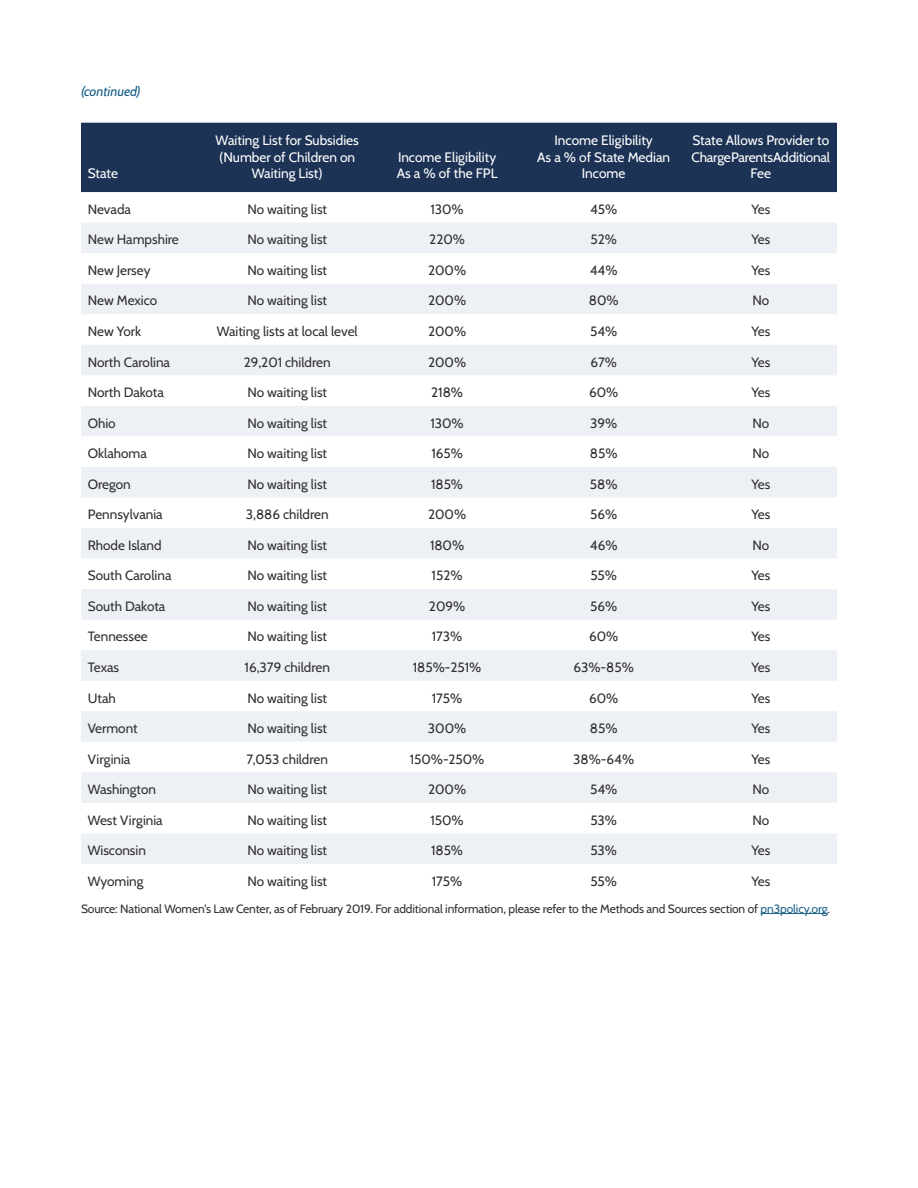
<style>
.page{position:relative;width:918px;height:1188px;background:#fff}
.page>*{position:absolute;margin:0;border:0;box-sizing:border-box;transform-origin:0 0}
.BODY_text{font:13.65px/16.6px "Cabin";color:#fff;text-align:center}
.TBL_body_state{font:13.5px "Cabin";color:#312f30}
.TBL_H1{font:italic 13.5px "Cabin";color:#135e85}
.TBL_notes_source{font:12px "Cabin";letter-spacing:-.01em;color:#312f30}
.s1{color:#1e6389}
</style>
<div class="page">
<div style="left:81px;top:123px;width:756px;height:69px;background:#1d3355"></div>
<svg style="left:81px;top:223px;width:756px;height:641px;fill:#edf1f5"></svg>
<hr style="left:761px;top:913px;width:67px;height:1px;background:#1e6389">
<p class="TBL_H1" style="left:81px;top:81px;width:61px">(continued)</p>
<p class="BODY_text" style="left:88px;top:164px;width:32px">State</p>
<p class="BODY_text" style="left:216px;top:131px;width:145px">Waiting List for Subsidies (Number of Children on<br>Waiting List)</p>
<p class="BODY_text" style="left:397px;top:148px;width:102px;text-align:left">Income Eligibility<br>As a % of the FPL</p>
<p class="BODY_text" style="left:537px;top:131px;width:134px">Income Eligibility<br>As a % of State Median<br>Income</p>
<p class="BODY_text" style="left:692px;top:131px;width:140px">State Allows Provider to<br>Charge Parents Additional<br>Fee</p>
<p class="TBL_body_state" style="left:88px;top:198px;width:45px">Nevada</p>
<p class="TBL_body_state" style="left:247px;top:198px;width:81px">No waiting list</p>
<p class="TBL_body_state" style="left:430px;top:198px;width:35px">130%</p>
<p class="TBL_body_state" style="left:590px;top:198px;width:29px">45%</p>
<p class="TBL_body_state" style="left:751px;top:198px;width:21px">Yes</p>
<p class="TBL_body_state" style="left:88px;top:229px;width:93px">New Hampshire</p>
<p class="TBL_body_state" style="left:247px;top:229px;width:81px">No waiting list</p>
<p class="TBL_body_state" style="left:429px;top:229px;width:37px">220%</p>
<p class="TBL_body_state" style="left:590px;top:229px;width:28px">52%</p>
<p class="TBL_body_state" style="left:751px;top:229px;width:21px">Yes</p>
<p class="TBL_body_state" style="left:88px;top:260px;width:64px">New Jersey</p>
<p class="TBL_body_state" style="left:247px;top:260px;width:81px">No waiting list</p>
<p class="TBL_body_state" style="left:428px;top:260px;width:40px">200%</p>
<p class="TBL_body_state" style="left:590px;top:260px;width:29px">44%</p>
<p class="TBL_body_state" style="left:751px;top:260px;width:21px">Yes</p>
<p class="TBL_body_state" style="left:88px;top:290px;width:71px">New Mexico</p>
<p class="TBL_body_state" style="left:247px;top:290px;width:81px">No waiting list</p>
<p class="TBL_body_state" style="left:428px;top:290px;width:40px">200%</p>
<p class="TBL_body_state" style="left:589px;top:290px;width:31px">80%</p>
<p class="TBL_body_state" style="left:752px;top:290px;width:18px">No</p>
<p class="TBL_body_state" style="left:88px;top:321px;width:55px">New York</p>
<p class="TBL_body_state" style="left:217px;top:321px;width:143px">Waiting lists at local level</p>
<p class="TBL_body_state" style="left:428px;top:321px;width:40px">200%</p>
<p class="TBL_body_state" style="left:590px;top:321px;width:29px">54%</p>
<p class="TBL_body_state" style="left:751px;top:321px;width:21px">Yes</p>
<p class="TBL_body_state" style="left:88px;top:351px;width:84px">North Carolina</p>
<p class="TBL_body_state" style="left:244px;top:351px;width:88px">29,201 children</p>
<p class="TBL_body_state" style="left:428px;top:351px;width:40px">200%</p>
<p class="TBL_body_state" style="left:590px;top:351px;width:28px">67%</p>
<p class="TBL_body_state" style="left:751px;top:351px;width:21px">Yes</p>
<p class="TBL_body_state" style="left:88px;top:382px;width:78px">North Dakota</p>
<p class="TBL_body_state" style="left:247px;top:382px;width:81px">No waiting list</p>
<p class="TBL_body_state" style="left:431px;top:382px;width:33px">218%</p>
<p class="TBL_body_state" style="left:589px;top:382px;width:31px">60%</p>
<p class="TBL_body_state" style="left:751px;top:382px;width:21px">Yes</p>
<p class="TBL_body_state" style="left:88px;top:412px;width:29px">Ohio</p>
<p class="TBL_body_state" style="left:247px;top:412px;width:81px">No waiting list</p>
<p class="TBL_body_state" style="left:430px;top:412px;width:35px">130%</p>
<p class="TBL_body_state" style="left:590px;top:412px;width:29px">39%</p>
<p class="TBL_body_state" style="left:752px;top:412px;width:18px">No</p>
<p class="TBL_body_state" style="left:88px;top:443px;width:61px">Oklahoma</p>
<p class="TBL_body_state" style="left:247px;top:443px;width:81px">No waiting list</p>
<p class="TBL_body_state" style="left:431px;top:443px;width:33px">165%</p>
<p class="TBL_body_state" style="left:590px;top:443px;width:29px">85%</p>
<p class="TBL_body_state" style="left:752px;top:443px;width:18px">No</p>
<p class="TBL_body_state" style="left:88px;top:473px;width:44px">Oregon</p>
<p class="TBL_body_state" style="left:247px;top:473px;width:81px">No waiting list</p>
<p class="TBL_body_state" style="left:431px;top:473px;width:34px">185%</p>
<p class="TBL_body_state" style="left:590px;top:473px;width:29px">58%</p>
<p class="TBL_body_state" style="left:751px;top:473px;width:21px">Yes</p>
<p class="TBL_body_state" style="left:88px;top:504px;width:76px">Pennsylvania</p>
<p class="TBL_body_state" style="left:246px;top:504px;width:84px">3,886 children</p>
<p class="TBL_body_state" style="left:428px;top:504px;width:40px">200%</p>
<p class="TBL_body_state" style="left:590px;top:504px;width:29px">56%</p>
<p class="TBL_body_state" style="left:751px;top:504px;width:21px">Yes</p>
<p class="TBL_body_state" style="left:88px;top:534px;width:75px">Rhode Island</p>
<p class="TBL_body_state" style="left:247px;top:534px;width:81px">No waiting list</p>
<p class="TBL_body_state" style="left:430px;top:534px;width:36px">180%</p>
<p class="TBL_body_state" style="left:590px;top:534px;width:29px">46%</p>
<p class="TBL_body_state" style="left:752px;top:534px;width:18px">No</p>
<p class="TBL_body_state" style="left:88px;top:565px;width:85px">South Carolina</p>
<p class="TBL_body_state" style="left:247px;top:565px;width:81px">No waiting list</p>
<p class="TBL_body_state" style="left:432px;top:565px;width:32px">152%</p>
<p class="TBL_body_state" style="left:590px;top:565px;width:28px">55%</p>
<p class="TBL_body_state" style="left:751px;top:565px;width:21px">Yes</p>
<p class="TBL_body_state" style="left:88px;top:596px;width:79px">South Dakota</p>
<p class="TBL_body_state" style="left:247px;top:596px;width:81px">No waiting list</p>
<p class="TBL_body_state" style="left:429px;top:596px;width:38px">209%</p>
<p class="TBL_body_state" style="left:590px;top:596px;width:29px">56%</p>
<p class="TBL_body_state" style="left:751px;top:596px;width:21px">Yes</p>
<p class="TBL_body_state" style="left:88px;top:626px;width:62px">Tennessee</p>
<p class="TBL_body_state" style="left:247px;top:626px;width:81px">No waiting list</p>
<p class="TBL_body_state" style="left:432px;top:626px;width:32px">173%</p>
<p class="TBL_body_state" style="left:589px;top:626px;width:31px">60%</p>
<p class="TBL_body_state" style="left:751px;top:626px;width:21px">Yes</p>
<p class="TBL_body_state" style="left:88px;top:657px;width:33px">Texas</p>
<p class="TBL_body_state" style="left:245px;top:657px;width:87px">16,379 children</p>
<p class="TBL_body_state" style="left:413px;top:657px;width:70px">185%-251%</p>
<p class="TBL_body_state" style="left:573px;top:657px;width:62px">63%-85%</p>
<p class="TBL_body_state" style="left:751px;top:657px;width:21px">Yes</p>
<p class="TBL_body_state" style="left:88px;top:687px;width:30px">Utah</p>
<p class="TBL_body_state" style="left:247px;top:687px;width:81px">No waiting list</p>
<p class="TBL_body_state" style="left:432px;top:687px;width:32px">175%</p>
<p class="TBL_body_state" style="left:589px;top:687px;width:31px">60%</p>
<p class="TBL_body_state" style="left:751px;top:687px;width:21px">Yes</p>
<p class="TBL_body_state" style="left:88px;top:718px;width:51px">Vermont</p>
<p class="TBL_body_state" style="left:247px;top:718px;width:81px">No waiting list</p>
<p class="TBL_body_state" style="left:428px;top:718px;width:40px">300%</p>
<p class="TBL_body_state" style="left:590px;top:718px;width:29px">85%</p>
<p class="TBL_body_state" style="left:751px;top:718px;width:21px">Yes</p>
<p class="TBL_body_state" style="left:88px;top:748px;width:44px">Virginia</p>
<p class="TBL_body_state" style="left:247px;top:748px;width:83px">7,053 children</p>
<p class="TBL_body_state" style="left:410px;top:748px;width:76px">150%-250%</p>
<p class="TBL_body_state" style="left:573px;top:748px;width:62px">38%-64%</p>
<p class="TBL_body_state" style="left:751px;top:748px;width:21px">Yes</p>
<p class="TBL_body_state" style="left:88px;top:779px;width:70px">Washington</p>
<p class="TBL_body_state" style="left:247px;top:779px;width:81px">No waiting list</p>
<p class="TBL_body_state" style="left:428px;top:779px;width:40px">200%</p>
<p class="TBL_body_state" style="left:590px;top:779px;width:29px">54%</p>
<p class="TBL_body_state" style="left:752px;top:779px;width:18px">No</p>
<p class="TBL_body_state" style="left:88px;top:809px;width:76px">West Virginia</p>
<p class="TBL_body_state" style="left:247px;top:809px;width:81px">No waiting list</p>
<p class="TBL_body_state" style="left:430px;top:809px;width:35px">150%</p>
<p class="TBL_body_state" style="left:590px;top:809px;width:28px">53%</p>
<p class="TBL_body_state" style="left:752px;top:809px;width:18px">No</p>
<p class="TBL_body_state" style="left:88px;top:840px;width:60px">Wisconsin</p>
<p class="TBL_body_state" style="left:247px;top:840px;width:81px">No waiting list</p>
<p class="TBL_body_state" style="left:431px;top:840px;width:34px">185%</p>
<p class="TBL_body_state" style="left:590px;top:840px;width:28px">53%</p>
<p class="TBL_body_state" style="left:751px;top:840px;width:21px">Yes</p>
<p class="TBL_body_state" style="left:88px;top:870px;width:57px">Wyoming</p>
<p class="TBL_body_state" style="left:247px;top:870px;width:81px">No waiting list</p>
<p class="TBL_body_state" style="left:432px;top:870px;width:32px">175%</p>
<p class="TBL_body_state" style="left:590px;top:870px;width:28px">55%</p>
<p class="TBL_body_state" style="left:751px;top:870px;width:21px">Yes</p>
<p class="TBL_notes_source" style="left:81px;top:899px;width:751px">Source: National Women's Law Center, as of February 2019. For additional information, please refer to the Methods and Sources section of <span class="s1">pn3policy.org</span>.</p>
</div>
